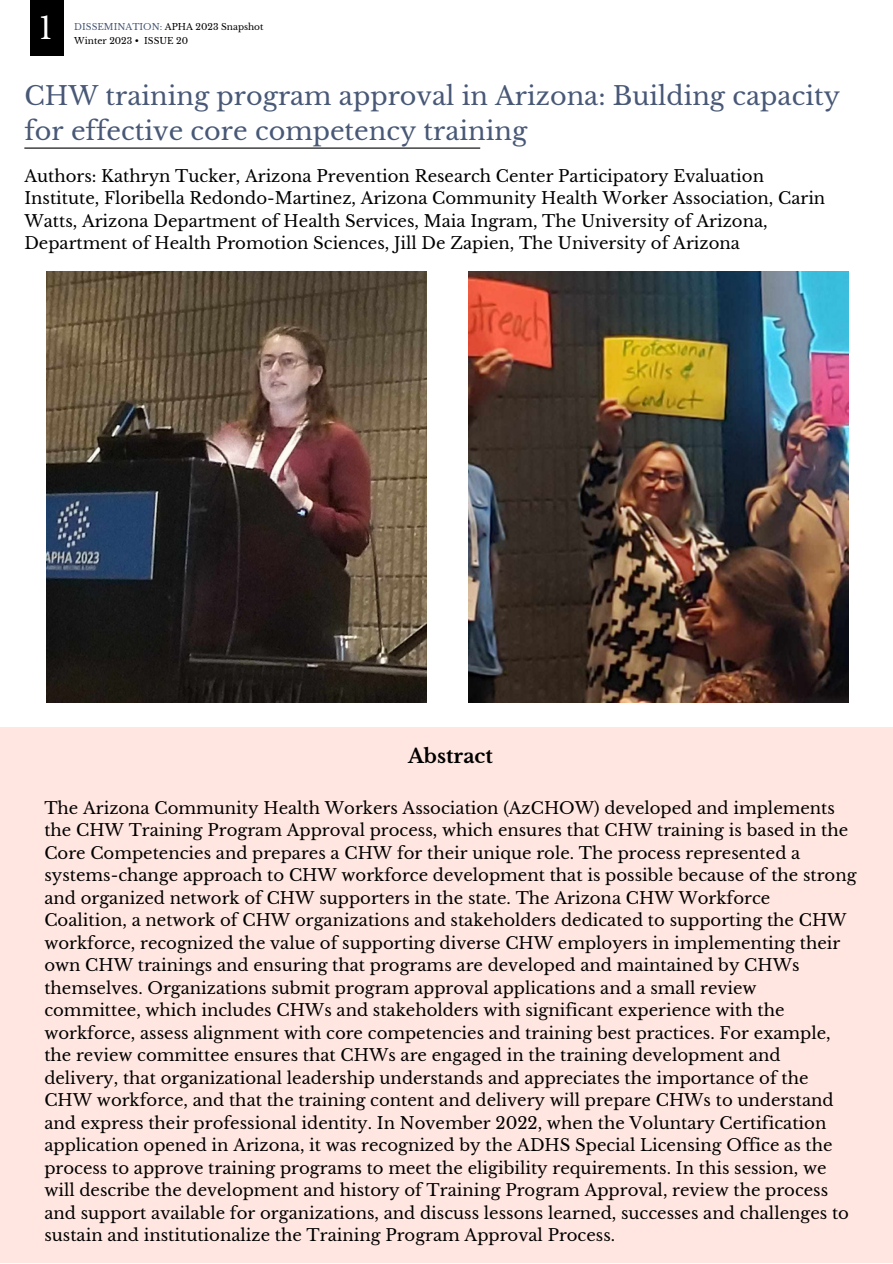
<style>
.page{position:relative;width:893px;height:1264px;background:#fff}
.page>*{position:absolute;margin:0;border:0;box-sizing:border-box;transform-origin:0 0}
.t1{font:30px "Libre Baskerville";color:#fff}
.t2{font:25.5px/34.8px "Libre Baskerville";color:#485876}
.t3{font:700 19.5px "Libre Baskerville";color:#000}
.t4{font:16.5px/22.5px "Libre Baskerville";color:#000}
.t5{font:9px "Libre Baskerville";color:#000}
.s1{color:#485876}
</style>
<div class="page">
<hr style="left:24px;top:147px;width:456px;height:2px;background:#000">
<div style="left:30px;top:0;width:33px;height:56px;background:#000"></div>
<div style="left:0;top:727px;width:892px;height:535px;background:#ffe6e0"></div>
<img style="left:47px;top:271px;width:380px;height:432px">
<img style="left:468px;top:271px;width:380px;height:432px">
<p class="t1" style="left:39px;top:10px;width:15px">1</p>
<p class="t5" style="left:74px;top:21px;width:191px"><span class="s1">DISSEMINATION:</span> APHA 2023 Snapshot</p>
<p class="t5" style="left:74px;top:35px;width:115px">Winter 2023 • ISSUE 20</p>
<p class="t2" style="left:24px;top:79px;width:817px">CHW training program approval in Arizona: Building capacity for effective core competency training</p>
<p class="t4" style="left:24px;top:165px;width:802px">Authors: Kathryn Tucker, Arizona Prevention Research Center Participatory Evaluation Institute, Floribella Redondo-Martinez, Arizona Community Health Worker Association, Carin Watts, Arizona Department of Health Services, Maia Ingram, The University of Arizona, Department of Health Promotion Sciences, Jill De Zapien, The University of Arizona</p>
<p class="t3" style="left:408px;top:744px;width:86px">Abstract</p>
<p class="t4" style="left:44px;top:797px;width:813px">The Arizona Community Health Workers Association (AzCHOW) developed and implements the CHW Training Program Approval process, which ensures that CHW training is based in the Core Competencies and prepares a CHW for their unique role. The process represented a systems-change approach to CHW workforce development that is possible because of the strong and organized network of CHW supporters in the state. The Arizona CHW Workforce Coalition, a network of CHW organizations and stakeholders dedicated to supporting the CHW workforce, recognized the value of supporting diverse CHW employers in implementing their own CHW trainings and ensuring that programs are developed and maintained by CHWs themselves. Organizations submit program approval applications and a small review committee, which includes CHWs and stakeholders with significant experience with the workforce, assess alignment with core competencies and training best practices. For example, the review committee ensures that CHWs are engaged in the training development and delivery, that organizational leadership understands and appreciates the importance of the CHW workforce, and that the training content and delivery will prepare CHWs to understand and express their professional identity. In November 2022, when the Voluntary Certification application opened in Arizona, it was recognized by the ADHS Special Licensing Office as the process to approve training programs to meet the eligibility requirements. In this session, we will describe the development and history of Training Program Approval, review the process and support available for organizations, and discuss lessons learned, successes and challenges to sustain and institutionalize the Training Program Approval Process.</p>
</div>
